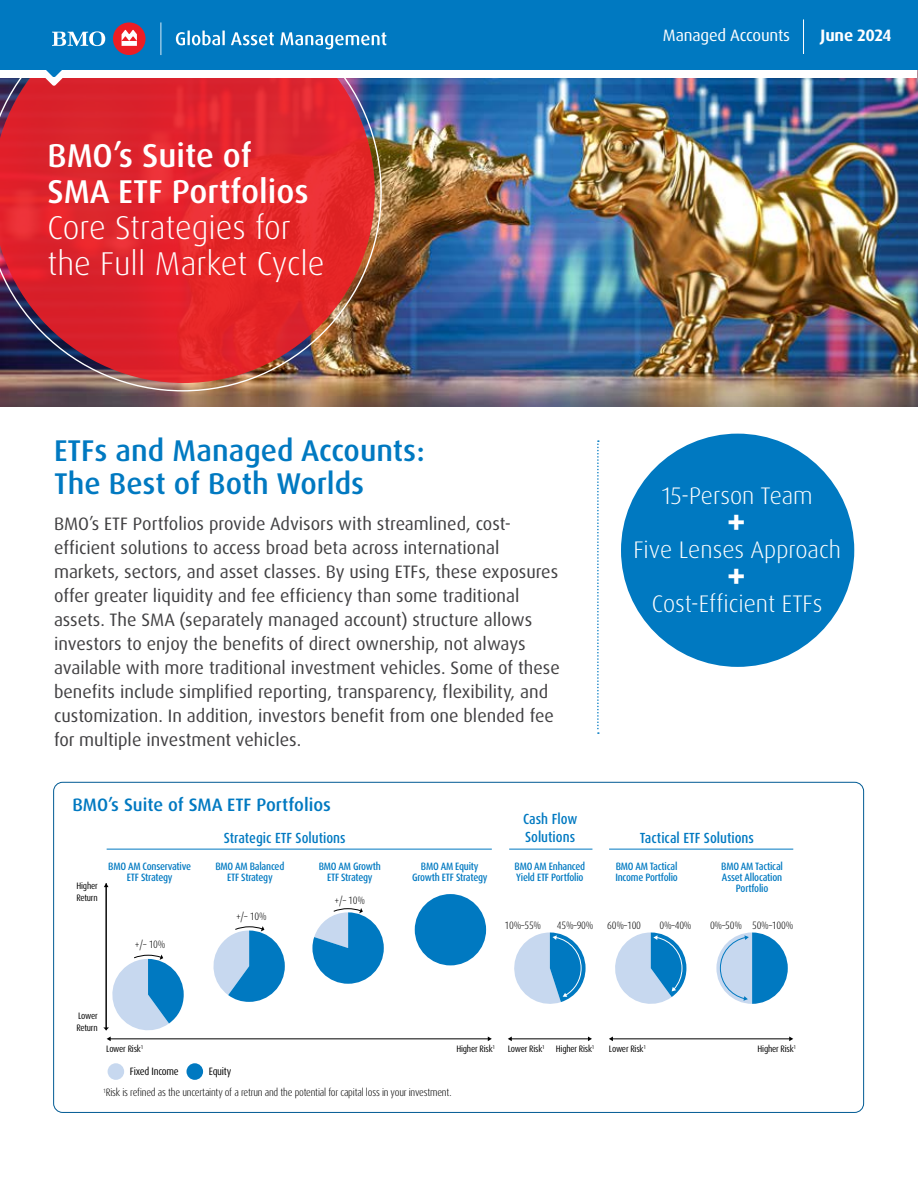
<style>
.page{position:relative;width:918px;height:1188px;background:#fff}
.page>*{position:absolute;margin:0;border:0;box-sizing:border-box;transform-origin:0 0}
.t1{font:700 36px "Dax Pro";color:#fff}
.t2{font:300 33px/36px "Dax Pro";color:#fff}
.t3{font:500 33px/36px "Dax Pro";color:#fff}
.t4{font:500 30px/33px "Dax Pro";color:#0079c1}
.t5{font:300 24px "Dax Pro";color:#fff}
.t6{font:18px/24px "Dax Pro";color:#414042}
.t7{font:500 18px "Dax Pro";color:#0079c1}
.t8{font:16.5px "Dax Pro";letter-spacing:-.01em;color:#fff}
.t9{font:700 16.5px "Dax Pro";letter-spacing:-.015em;color:#fff}
.t10{font:500 condensed 14.7px/17.5px "Dax Pro";color:#0079c1}
.t11{font:500 condensed 10.65px/11.4px "Dax Pro";letter-spacing:-.02em;color:#0079c1;text-align:center}
.t12{font:300 condensed 10.65px "Dax Pro";letter-spacing:-.02em;color:#000}
.t13{font:condensed 10.65px "Dax Pro";letter-spacing:-.02em;color:#000}
.t14{font:condensed 9.3px/11.4px "Dax Pro";letter-spacing:-.02em;color:#000}
</style>
<div class="page">
<img style="left:0;top:69px;width:918px;height:337px">
<img style="left:0;top:78px;width:382px;height:313px">
<svg style="left:0;top:69px;width:375px;height:314px;background:#cf2c32"></svg>
<div style="left:1px;top:68px;width:916px;height:10px;background:#fff"></div>
<div style="left:0;top:0;width:918px;height:69px;background:#0079c1"></div>
<svg style="left:45px;top:69px;width:18px;height:17px"></svg>
<svg style="left:597px;top:440px;width:2px;height:294px"></svg>
<div style="left:621px;top:434px;width:233px;height:233px;background:#0079c1;border-radius:50%"></div>
<hr style="left:609px;top:849px;width:184px;height:1px;background:#0079c1">
<hr style="left:107px;top:849px;width:385px;height:1px;background:#0079c1">
<hr style="left:110px;top:1039px;width:378px;height:1px;background:#000">
<svg style="left:488px;top:1037px;width:4px;height:4px"></svg>
<hr style="left:511px;top:1039px;width:78px;height:1px;background:#000">
<svg style="left:508px;top:1037px;width:4px;height:4px"></svg>
<svg style="left:588px;top:1037px;width:4px;height:4px"></svg>
<hr style="left:612px;top:1039px;width:178px;height:1px;background:#000">
<svg style="left:609px;top:1037px;width:4px;height:4px"></svg>
<svg style="left:789px;top:1037px;width:4px;height:4px"></svg>
<hr style="left:509px;top:849px;width:83px;height:1px;background:#0079c1">
<div style="left:415px;top:894px;width:71px;height:71px;background:#0079c1;border-radius:36px"></div>
<svg style="left:213px;top:926px;width:72px;height:76px"></svg>
<svg style="left:312px;top:908px;width:72px;height:76px"></svg>
<svg style="left:514px;top:933px;width:72px;height:71px"></svg>
<svg style="left:615px;top:933px;width:71px;height:71px"></svg>
<svg style="left:716px;top:933px;width:72px;height:71px"></svg>
<hr style="left:106px;top:886px;width:1px;height:142px;background:#000">
<svg style="left:104px;top:883px;width:4px;height:4px"></svg>
<svg style="left:103px;top:955px;width:81px;height:86px"></svg>
<div style="left:108px;top:1063px;width:16px;height:17px;background:#c7d8ef;border-radius:50%"></div>
<div style="left:187px;top:1063px;width:16px;height:17px;background:#0079c1;border-radius:50%"></div>
<div style="left:113px;top:22px;width:33px;height:33px;background:#ed1d24;border-radius:50%"></div>
<svg style="left:122px;top:30px;width:15px;height:16px"></svg>
<svg style="left:52px;top:31px;width:53px;height:15px"></svg>
<svg style="left:160px;top:22px;width:1px;height:33px"></svg>
<svg style="left:231px;top:32px;width:43px;height:13px"></svg>
<svg style="left:280px;top:32px;width:106px;height:17px"></svg>
<svg style="left:176px;top:31px;width:49px;height:14px"></svg>
<hr style="left:803px;top:19px;width:1px;height:35px;background:#fff">
<h2 class="t3" style="left:48px;top:138px;width:263px">BMO’s Suite of<br>SMA ETF Portfolios</h2>
<h2 class="t2" style="left:48px;top:210px;width:279px">Core Strategies for the Full Market Cycle</h2>
<p class="t8" style="left:663px;top:25px;width:129px">Managed Accounts</p>
<p class="t9" style="left:821px;top:25px;width:72px">June 2024</p>
<h3 class="t4" style="left:54px;top:435px;width:372px">ETFs and Managed Accounts:<br>The Best of Both Worlds</h3>
<p class="t6" style="left:54px;top:512px;width:507px">BMO’s ETF Portfolios provide Advisors with streamlined, cost&shy;efficient solutions to access broad beta across international markets, sectors, and asset classes. By using ETFs, these exposures offer greater liquidity and fee efficiency than some traditional assets. The SMA (separately managed account) structure allows investors to enjoy the benefits of direct ownership, not always available with more traditional investment vehicles. Some of these benefits include simplified reporting, transparency, flexibility, and customization. In addition, investors benefit from one blended fee for multiple investment vehicles.</p>
<p class="t7" style="left:72px;top:793px;width:260px">BMO’s Suite of SMA ETF Portfolios</p>
<p class="t10" style="left:224px;top:829px;width:123px">Strategic ETF Solutions</p>
<p class="t10" style="left:523px;top:811px;width:56px">Cash Flow<br>Solutions</p>
<h3 class="t5" style="left:662px;top:480px;width:153px">15-Person Team</h3>
<h1 class="t1" style="left:727px;top:498px;width:21px">+</h1>
<h3 class="t5" style="left:633px;top:534px;width:209px">Five Lenses Approach</h3>
<h1 class="t1" style="left:727px;top:552px;width:21px">+</h1>
<h3 class="t5" style="left:652px;top:588px;width:172px">Cost-Efficient ETFs</h3>
<p class="t10" style="left:640px;top:829px;width:116px">Tactical ETF Solutions</p>
<p class="t14" style="left:76px;top:881px;width:23px">Higher<br>Return</p>
<p class="t11" style="left:108px;top:860px;width:84px">BMO AM Conservative<br>ETF Strategy</p>
<p class="t11" style="left:215px;top:860px;width:70px">BMO AM Balanced<br>ETF Strategy</p>
<p class="t11" style="left:319px;top:860px;width:64px">BMO AM Growth<br>ETF Strategy</p>
<p class="t11" style="left:412px;top:860px;width:77px">BMO AM Equity<br>Growth ETF Strategy</p>
<p class="t11" style="left:515px;top:860px;width:72px;text-align:left">BMO AM Enhanced<br>Yield ETF Portfolio</p>
<p class="t11" style="left:615px;top:860px;width:64px;text-align:left">BMO AM Tactical<br>Income Portfolio</p>
<p class="t11" style="left:721px;top:860px;width:63px">BMO AM Tactical<br>Asset Allocation<br>Portfolio</p>
<p class="t12" style="left:135px;top:938px;width:32px">+/– 10%</p>
<p class="t12" style="left:236px;top:909px;width:32px">+/– 10%</p>
<p class="t12" style="left:334px;top:894px;width:32px">+/– 10%</p>
<p class="t12" style="left:505px;top:918px;width:38px">10%–55%</p>
<p class="t12" style="left:557px;top:918px;width:38px">45%–90%</p>
<p class="t12" style="left:607px;top:918px;width:35px">60%–100</p>
<p class="t12" style="left:660px;top:918px;width:34px">0%–40%</p>
<p class="t12" style="left:710px;top:918px;width:85px">0%–50% 50%–100%</p>
<p class="t14" style="left:76px;top:1010px;width:23px">Lower<br>Return</p>
<p class="t14" style="left:106px;top:1044px;width:39px">Lower Risk<sup>1</sup></p>
<p class="t14" style="left:508px;top:1044px;width:39px">Lower Risk<sup>1</sup></p>
<p class="t14" style="left:456px;top:1044px;width:40px">Higher Risk<sup>1</sup></p>
<p class="t14" style="left:556px;top:1044px;width:40px">Higher Risk<sup>1</sup></p>
<p class="t13" style="left:130px;top:1065px;width:50px">Fixed Income</p>
<p class="t13" style="left:209px;top:1065px;width:24px">Equity</p>
<p class="t14" style="left:609px;top:1044px;width:39px">Lower Risk<sup>1</sup></p>
<p class="t14" style="left:758px;top:1044px;width:40px">Higher Risk<sup>1</sup></p>
<p class="t12" style="left:103px;top:1086px;width:350px"><sup>1</sup>Risk is refined as the uncertainty of a retrun and the potential for capital loss in your investment.</p>
</div>
